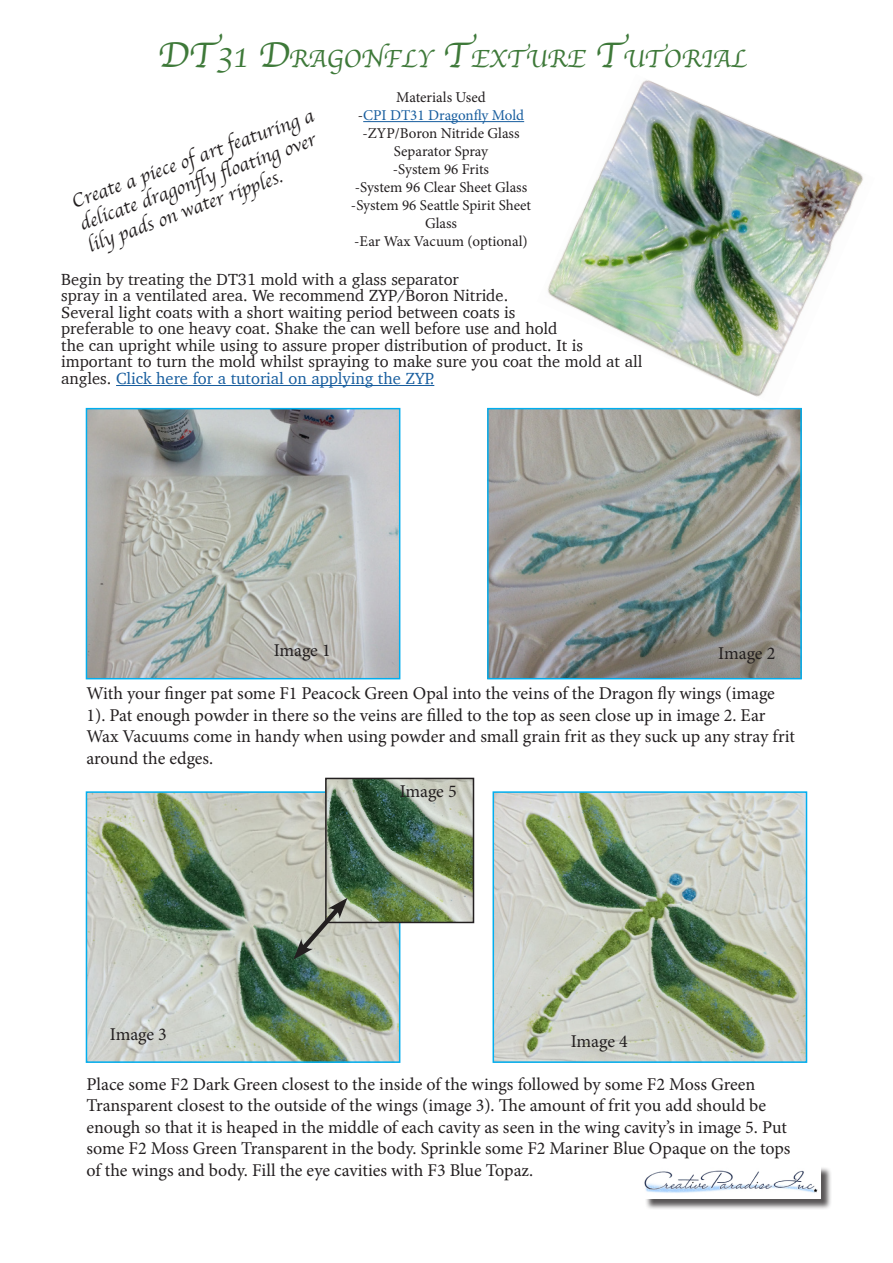
<style>
.page{position:relative;width:893px;height:1263px;background:#fff}
.page>*{position:absolute;margin:0;border:0;box-sizing:border-box;transform-origin:0 0}
.t1{font:25.95px "Apple Chancery";color:#3e7939}
.t2{font:19.5px/23.4px "Apple Chancery";color:#231f20}
.t3{font:18px/21.6px "Minion Pro";letter-spacing:-.005em;color:#231f20}
.t4{font:16.5px/16.5px "Charter";color:#231f20}
.t5{font:15px/18px "Minion Pro";letter-spacing:-.005em;color:#231f20;text-align:center}
.t6{font:15px "Minion Pro";letter-spacing:-.005em;color:#175d9e}
.s1{font-size:37.05px}
.s2{color:#231f20}
.s3{color:#175d9e}
</style>
<div class="page">
<img style="left:548px;top:80px;width:315px;height:317px">
<img style="left:89px;top:411px;width:308px;height:265px">
<div style="left:86px;top:408px;width:314px;height:271px;border:2px solid #00aeef"></div>
<img style="left:490px;top:411px;width:309px;height:265px">
<div style="left:487px;top:408px;width:315px;height:271px;border:2px solid #00aeef"></div>
<img style="left:89px;top:794px;width:308px;height:266px">
<div style="left:86px;top:791px;width:314px;height:272px;border:2px solid #00aeef"></div>
<img style="left:496px;top:794px;width:308px;height:266px">
<div style="left:493px;top:791px;width:314px;height:272px;border:2px solid #00aeef"></div>
<img style="left:328px;top:781px;width:143px;height:139px">
<div style="left:325px;top:778px;width:149px;height:145px;border:2px solid #231f20"></div>
<svg style="left:293px;top:898px;width:54px;height:61px;background:#aaaca1"></svg>
<hr style="left:363px;top:121px;width:161px;height:1px;background:#175d9e">
<hr style="left:116px;top:385px;width:318px;height:1px;background:#175d9e">
<div style="left:645px;top:1166px;width:188px;height:44px;background:#231f20;opacity:.75"></div>
<img style="left:644px;top:1166px;width:177px;height:32px">
<p class="t1" style="left:158px;top:38px;width:591px"><span class="s1">DT31 D</span>ragonfly <span class="s1">T</span>exture <span class="s1">T</span>utorial</p>
<p class="t5" style="left:396px;top:88px;width:91px">Materials Used</p>
<p class="t6" style="left:358px;top:105px;width:168px"><span class="s2">-</span>CPI DT31 Dragonfly Mold</p>
<p class="t5" style="left:362px;top:124px;width:159px">-ZYP/Boron Nitride Glass<br>Separator Spray</p>
<p class="t5" style="left:393px;top:160px;width:98px">-System 96 Frits</p>
<p class="t5" style="left:355px;top:178px;width:174px">-System 96 Clear Sheet Glass</p>
<p class="t5" style="left:351px;top:196px;width:182px">-System 96 Seattle Spirit Sheet<br>Glass</p>
<p class="t5" style="left:354px;top:232px;width:175px">-Ear Wax Vacuum (optional)</p>
<p class="t4" style="left:61px;top:271px;width:399px">Begin by treating the DT31 mold with a glass separator</p>
<p class="t4" style="left:61px;top:287px;width:456px">spray in a ventilated area. We recommend ZYP/Boron Nitride.<br>Several light coats with a short waiting period between coats is</p>
<p class="t4" style="left:61px;top:320px;width:583px">preferable to one heavy coat. Shake the can well before use and hold<br>the can upright while using to assure proper distribution of product. It is important to turn the mold whilst spraying to make sure you coat the mold at all angles. <span class="s3">Click here for a tutorial on applying the ZYP.</span></p>
<p class="t2" style="left:68px;top:191px;width:257px;rotate:-20deg">Create a piece of art featuring a</p>
<p class="t2" style="left:76px;top:213px;width:251px;rotate:-20deg">delicate dragonfl y fl oating over lily pads on water ripples.</p>
<p class="t3" style="left:274px;top:639px;width:59px">Image 1</p>
<p class="t3" style="left:718px;top:643px;width:59px">Image 2</p>
<p class="t3" style="left:86px;top:682px;width:710px">With your finger pat some F1 Peacock Green Opal into the veins of the Dragon fly wings (image 1). Pat enough powder in there so the veins are filled to the top as seen close up in image 2. Ear Wax Vacuums come in handy when using powder and small grain frit as they suck up any stray frit around the edges.</p>
<p class="t3" style="left:400px;top:780px;width:59px">Image 5</p>
<p class="t3" style="left:110px;top:1023px;width:59px">Image 3</p>
<p class="t3" style="left:571px;top:1030px;width:59px">Image 4</p>
<p class="t3" style="left:86px;top:1073px;width:670px">Place some F2 Dark Green closest to the inside of the wings followed by some F2 Moss Green</p>
<p class="t3" style="left:86px;top:1095px;width:705px">Transparent closest to the outside of the wings (image 3). The amount of frit you add should be enough so that it is heaped in the middle of each cavity as seen in the wing cavity’s in image 5. Put some F2 Moss Green Transparent in the body. Sprinkle some F2 Mariner Blue Opaque on the tops of the wings and body. Fill the eye cavities with F3 Blue Topaz.</p>
</div>
